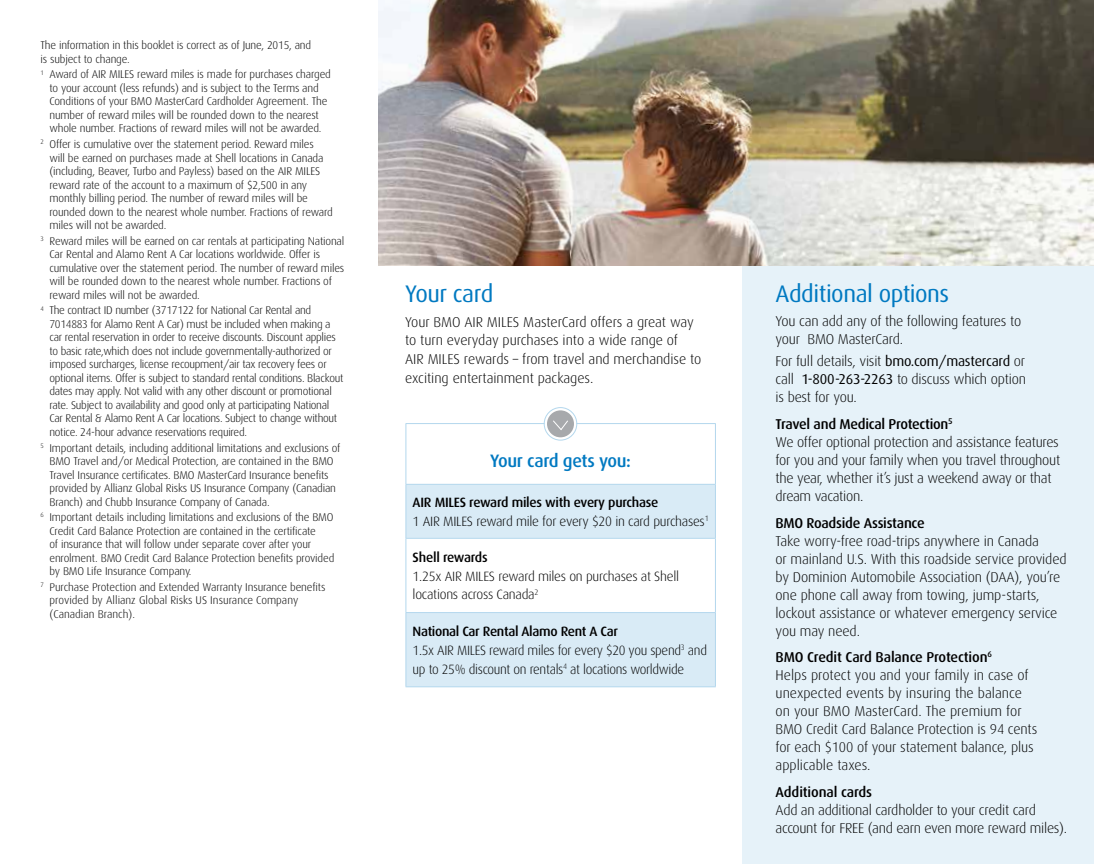
<style>
.page{position:relative;width:1094px;height:864px;background:#fff}
.page>*{position:absolute;margin:0;border:0;box-sizing:border-box;transform-origin:0 0}
.t1{font:24px "Dax";letter-spacing:-.02em;color:#0079c1}
.t2{font:500 18px "Dax";letter-spacing:-.02em;color:#0079c1}
.t3{font:300 14.25px/18px "Dax";letter-spacing:-.01em;color:#000}
.t4{font:500 14.25px "Dax";letter-spacing:-.02em;color:#000}
.t5{font:300 13.5px/18.8px "Dax";letter-spacing:-.025em;color:#000}
.t6{font:500 13.5px "Dax";letter-spacing:-.02em;color:#000}
.t7{font:300 11.25px/13.5px "Dax";letter-spacing:-.015em;color:#000}
.s1{font-weight:500}
.s2{font-weight:400}
</style>
<div class="page">
<div style="left:742px;top:243px;width:352px;height:621px;background:#e6f2f9"></div>
<div style="left:406px;top:485px;width:309px;height:201px;background:#d9ebf6"></div>
<div style="left:406px;top:538px;width:309px;height:75px;background:#fff"></div>
<hr style="left:405px;top:423px;width:311px;height:1px;background:#b3d7ed">
<hr style="left:405px;top:424px;width:1px;height:60px;background:#b3d7ed">
<hr style="left:715px;top:424px;width:1px;height:60px;background:#b3d7ed">
<hr style="left:715px;top:485px;width:1px;height:53px;background:#b3d7ed">
<hr style="left:715px;top:539px;width:1px;height:73px;background:#b3d7ed">
<hr style="left:715px;top:613px;width:1px;height:73px;background:#b3d7ed">
<hr style="left:405px;top:484px;width:311px;height:1px;background:#b3d7ed">
<hr style="left:405px;top:485px;width:1px;height:53px;background:#b3d7ed">
<hr style="left:405px;top:538px;width:311px;height:1px;background:#b3d7ed">
<hr style="left:405px;top:539px;width:1px;height:73px;background:#b3d7ed">
<hr style="left:405px;top:612px;width:311px;height:1px;background:#b3d7ed">
<hr style="left:405px;top:613px;width:1px;height:73px;background:#b3d7ed">
<hr style="left:405px;top:686px;width:311px;height:1px;background:#b3d7ed">
<svg style="left:544px;top:408px;width:32px;height:32px"></svg>
<div style="left:544px;top:407px;width:33px;height:34px;border:1px solid #b3d7ed;border-radius:50%"></div>
<div style="left:547px;top:410px;width:27px;height:27px;background:#a7a9ac;border-radius:50%"></div>
<svg style="left:553px;top:420px;width:15px;height:10px"></svg>
<img style="left:378px;top:0;width:716px;height:265px">
<p class="t7" style="left:40px;top:39px;width:272px">The information in this booklet is correct as of June, 2015, and is subject to change.</p>
<p class="t7" style="left:40px;top:68px;width:292px;text-align:center"><sup>1</sup> Award of AIR MILES reward miles is made for purchases charged to your account (less refunds) and is subject to the Terms and Conditions of your BMO MasterCard Cardholder Agreement. The number of reward miles will be rounded down to the nearest whole number. Fractions of reward miles will not be awarded.</p>
<p class="t7" style="left:49px;top:138px;width:285px;text-indent:-9px"><sup>2</sup> Offer is cumulative over the statement period. Reward miles<br>will be earned on purchases made at Shell locations in Canada (including, Beaver, Turbo and Payless) based on the AIR MILES reward rate of the account to a maximum of $2,500 in any monthly billing period. The number of reward miles will be rounded down to the nearest whole number. Fractions of reward miles will not be awarded.</p>
<p class="t7" style="left:49px;top:234px;width:296px;text-indent:-9px"><sup>3</sup> Reward miles will be earned on car rentals at participating National Car Rental and Alamo Rent A Car locations worldwide. Offer is cumulative over the statement period. The number of reward miles will be rounded down to the nearest whole number. Fractions of reward miles will not be awarded.</p>
<p class="t7" style="left:49px;top:304px;width:295px;text-indent:-9px"><sup>4</sup> The contract ID number (3717122 for National Car Rental and 7014883 for Alamo Rent A Car) must be included when making a car rental reservation in order to receive discounts. Discount applies to basic rate,which does not include governmentally-authorized or imposed surcharges, license recoupment/air tax recovery fees or optional items. Offer is subject to standard rental conditions. Blackout dates may apply. Not valid with any other discount or promotional rate. Subject to availability and good only at participating National Car Rental &amp; Alamo Rent A Car locations. Subject to change without notice. 24-hour advance reservations required.</p>
<p class="t7" style="left:49px;top:441px;width:292px;text-indent:-9px"><sup>5</sup> Important details, including additional limitations and exclusions of BMO Travel and/or Medical Protection, are contained in the BMO Travel Insurance certificates. BMO MasterCard Insurance benefits provided by Allianz Global Risks US Insurance Company (Canadian Branch) and Chubb Insurance Company of Canada.</p>
<p class="t7" style="left:49px;top:511px;width:286px;text-indent:-9px"><sup>6</sup> Important details including limitations and exclusions of the BMO Credit Card Balance Protection are contained in the certificate<br>of insurance that will follow under separate cover after your enrolment. BMO Credit Card Balance Protection benefits provided by BMO Life Insurance Company.</p>
<p class="t7" style="left:50px;top:580px;width:277px;text-indent:-9px"><sup>7</sup> Purchase Protection and Extended Warranty Insurance benefits provided by Allianz Global Risks US Insurance Company (Canadian Branch).</p>
<h1 class="t1" style="left:405px;top:280px;width:90px">Your card</h1>
<p class="t3" style="left:405px;top:313px;width:298px;line-height:18.8px">Your BMO AIR MILES MasterCard offers a great way to turn everyday purchases into a wide range of<br>AIR MILES rewards – from travel and merchandise to exciting entertainment packages.</p>
<h2 class="t2" style="left:490px;top:451px;width:142px">Your card gets you:</h2>
<p class="t5" style="left:412px;top:493px;width:297px"><span class="s1">AIR MILES reward miles with every purchase<br></span>1 AIR MILES reward mile for every $20 in card purchases<sup>1</sup></p>
<p class="t6" style="left:412px;top:550px;width:76px">Shell rewards</p>
<p class="t5" style="left:412px;top:567px;width:268px">1.25x AIR MILES reward miles on purchases at Shell locations across Canada<sup>2</sup></p>
<p class="t5" style="left:412px;top:622px;width:296px"><span class="s1">National Car Rental Alamo Rent A Car<br></span>1.5x AIR MILES reward miles for every $20 you spend<sup>3</sup> and up to 25% discount on rentals<sup>4</sup> at locations worldwide</p>
<h1 class="t1" style="left:775px;top:280px;width:175px">Additional options</h1>
<p class="t3" style="left:775px;top:312px;width:247px">You can add any of the following features to your BMO MasterCard.</p>
<p class="t3" style="left:775px;top:353px;width:252px;text-align:justify">For full details, visit <span class="s2">bmo.com/mastercard</span> or call <span class="s2">1-800-263-2263</span> to discuss which option is best for you.</p>
<p class="t3" style="left:775px;top:415px;width:286px"><span class="s1">Travel and Medical Protection</span><sup>5<br></sup>We offer optional protection and assistance features for you and your family when you travel throughout the year, whether it’s just a weekend away or that dream vacation.</p>
<p class="t4" style="left:775px;top:515px;width:151px">BMO Roadside Assistance</p>
<p class="t3" style="left:775px;top:532px;width:292px">Take worry-free road-trips anywhere in Canada<br>or mainland U.S. With this roadside service provided by Dominion Automobile Association (DAA), you’re one phone call away from towing, jump-starts, lockout assistance or whatever emergency service you may need.</p>
<p class="t3" style="left:775px;top:648px;width:263px"><span class="s1">BMO Credit Card Balance Protection</span><sup>6<br></sup>Helps protect you and your family in case of unexpected events by insuring the balance on your BMO MasterCard. The premium for BMO Credit Card Balance Protection is 94 cents for each $100 of your statement balance, plus applicable taxes.</p>
<p class="t4" style="left:775px;top:784px;width:98px">Additional cards</p>
<p class="t3" style="left:775px;top:801px;width:293px">Add an additional cardholder to your credit card account for FREE (and earn even more reward miles).</p>
</div>
